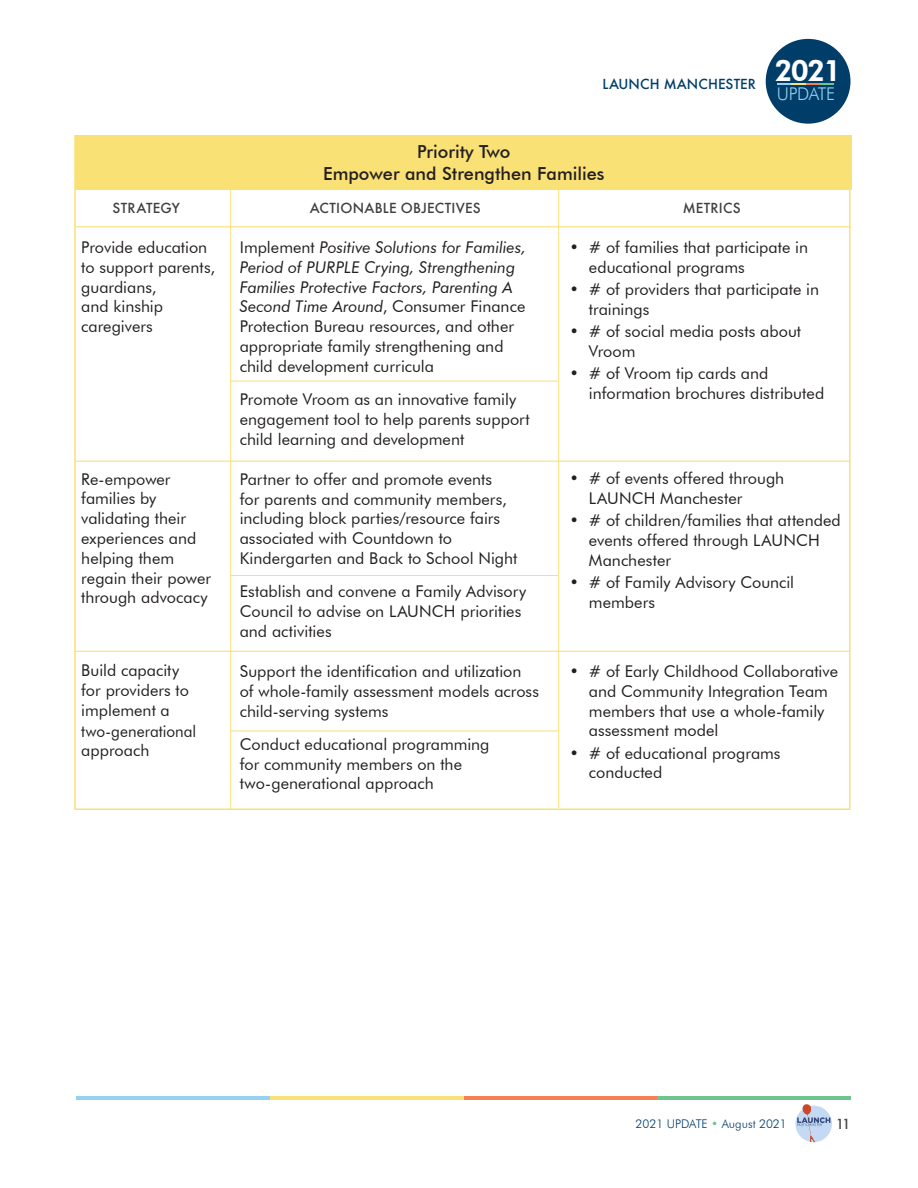
<style>
.page{position:relative;width:918px;height:1188px;background:#fff}
.page>*{position:absolute;margin:0;border:0;box-sizing:border-box;transform-origin:0 0}
.t1{font:500 18px "Futura BT";color:#231f20}
.t2{font:300 17.55px "Futura BT";letter-spacing:-.02em;color:#95d2f2}
.gird_copy{font:16.2px/19.8px "Futura BT";color:#231f20}
.grid_bullet_copy{font:16.2px/19.8px "Futura BT";color:#231f20}
.gird_copy-2{font:16.2px/18.3px "Futura BT";color:#231f20;scale:.95 1}
.t3{font:500 13.5px "Futura";letter-spacing:.015em;color:#404042}
.t4{font:500 13.5px "Futura";color:#003d69}
.t5{font:500 13.5px "Futura";color:#454647}
.t6{font:300 12px "Futura BT";color:#003d69}
.s1{font-style:italic}
.s2{color:#70c48e}
</style>
<div class="page">
<svg style="left:795px;top:1106px;width:37px;height:36px"></svg>
<svg style="left:797px;top:1104px;width:33px;height:38px"></svg>
<hr style="left:76px;top:1096px;width:193px;height:3px;background:#95d2f2">
<hr style="left:463px;top:1096px;width:194px;height:3px;background:#f58152">
<hr style="left:270px;top:1096px;width:193px;height:3px;background:#f9e176">
<hr style="left:657px;top:1096px;width:193px;height:3px;background:#70c48e">
<div style="left:766px;top:39px;width:84px;height:85px;background:#003d69;border-radius:50%"></div>
<svg style="left:777px;top:83px;width:57px;height:2px"></svg>
<hr style="left:230px;top:184px;width:1px;height:626px;background:#f9e176">
<hr style="left:558px;top:184px;width:1px;height:624px;background:#f9e176">
<div style="left:76px;top:135px;width:776px;height:55px;background:#f9e176"></div>
<hr style="left:75px;top:226px;width:776px;height:1px;background:#f9e176">
<hr style="left:74px;top:461px;width:776px;height:1px;background:#f9e176">
<hr style="left:74px;top:651px;width:776px;height:1px;background:#f9e176">
<hr style="left:230px;top:381px;width:329px;height:1px;background:#f9e176">
<hr style="left:230px;top:575px;width:329px;height:1px;background:#f9e176">
<hr style="left:230px;top:731px;width:329px;height:1px;background:#f9e176">
<p class="t4" style="left:602px;top:75px;width:241px">LAUNCH MANCHESTER <sup>2021</sup></p>
<p class="t2" style="left:777px;top:83px;width:60px">UPDATE</p>
<p class="t1" style="left:417px;top:141px;width:95px">Priority Two</p>
<p class="t1" style="left:323px;top:163px;width:283px">Empower and Strengthen Families</p>
<p class="t3" style="left:113px;top:199px;width:69px">STRATEGY</p>
<p class="t3" style="left:310px;top:199px;width:172px">ACTIONABLE OBJECTIVES</p>
<p class="t3" style="left:683px;top:199px;width:59px">METRICS</p>
<p class="gird_copy" style="left:81px;top:237px;width:135px">Provide education to support parents, guardians,<br>and kinship caregivers</p>
<p class="gird_copy" style="left:240px;top:237px;width:288px">Implement <span class="s1">Positive Solutions for Families, Period of PURPLE Crying, Strengthening Families Protective Factors, Parenting A Second Time Around</span>, Consumer Finance Protection Bureau resources, and other appropriate family strengthening and child development curricula</p>
<p class="gird_copy" style="left:240px;top:389px;width:292px">Promote Vroom as an innovative family engagement tool to help parents support child learning and development</p>
<p class="gird_copy" style="left:240px;top:469px;width:279px">Partner to offer and promote events<br>for parents and community members, including block parties/resource fairs associated with Countdown to Kindergarten and Back to School Night</p>
<p class="gird_copy" style="left:240px;top:581px;width:288px">Establish and convene a Family Advisory<br>Council to advise on LAUNCH priorities and activities</p>
<p class="gird_copy" style="left:240px;top:661px;width:301px">Support the identification and utilization of whole-family assessment models across child-serving systems</p>
<p class="gird_copy" style="left:240px;top:734px;width:251px">Conduct educational programming for community members on the two-generational approach</p>
<p class="grid_bullet_copy" style="left:589px;top:237px;width:221px;text-indent:-20px">• # of families that participate in educational programs</p>
<p class="grid_bullet_copy" style="left:589px;top:279px;width:232px;text-indent:-20px">• # of providers that participate in trainings</p>
<p class="grid_bullet_copy" style="left:589px;top:321px;width:214px;text-indent:-20px">• # of social media posts about<br>Vroom</p>
<p class="grid_bullet_copy" style="left:589px;top:363px;width:237px;text-indent:-20px">• # of Vroom tip cards and information brochures distributed</p>
<p class="grid_bullet_copy" style="left:589px;top:468px;width:197px;text-indent:-20px">• # of events offered through<br>LAUNCH Manchester</p>
<p class="grid_bullet_copy" style="left:589px;top:510px;width:253px;text-indent:-20px">• # of children/families that attended events offered through LAUNCH<br>Manchester</p>
<p class="grid_bullet_copy" style="left:589px;top:572px;width:207px;text-indent:-20px">• # of Family Advisory Council members</p>
<p class="gird_copy" style="left:81px;top:469px;width:131px">Re-empower families by validating their experiences and helping them regain their power through advocacy</p>
<p class="gird_copy" style="left:81px;top:661px;width:109px">Build capacity for providers to implement a</p>
<p class="gird_copy-2" style="left:81px;top:722px;width:123px">two-generational approach</p>
<p class="grid_bullet_copy" style="left:589px;top:661px;width:251px;text-indent:-20px">• # of Early Childhood Collaborative and Community Integration Team members that use a whole-family assessment model</p>
<p class="grid_bullet_copy" style="left:589px;top:743px;width:193px;text-indent:-20px">• # of educational programs conducted</p>
<p class="t6" style="left:636px;top:1117px;width:153px">2021 UPDATE <span class="s2">•</span> August 2021</p>
<p class="t5" style="left:836px;top:1115px;width:16px">11</p>
</div>
